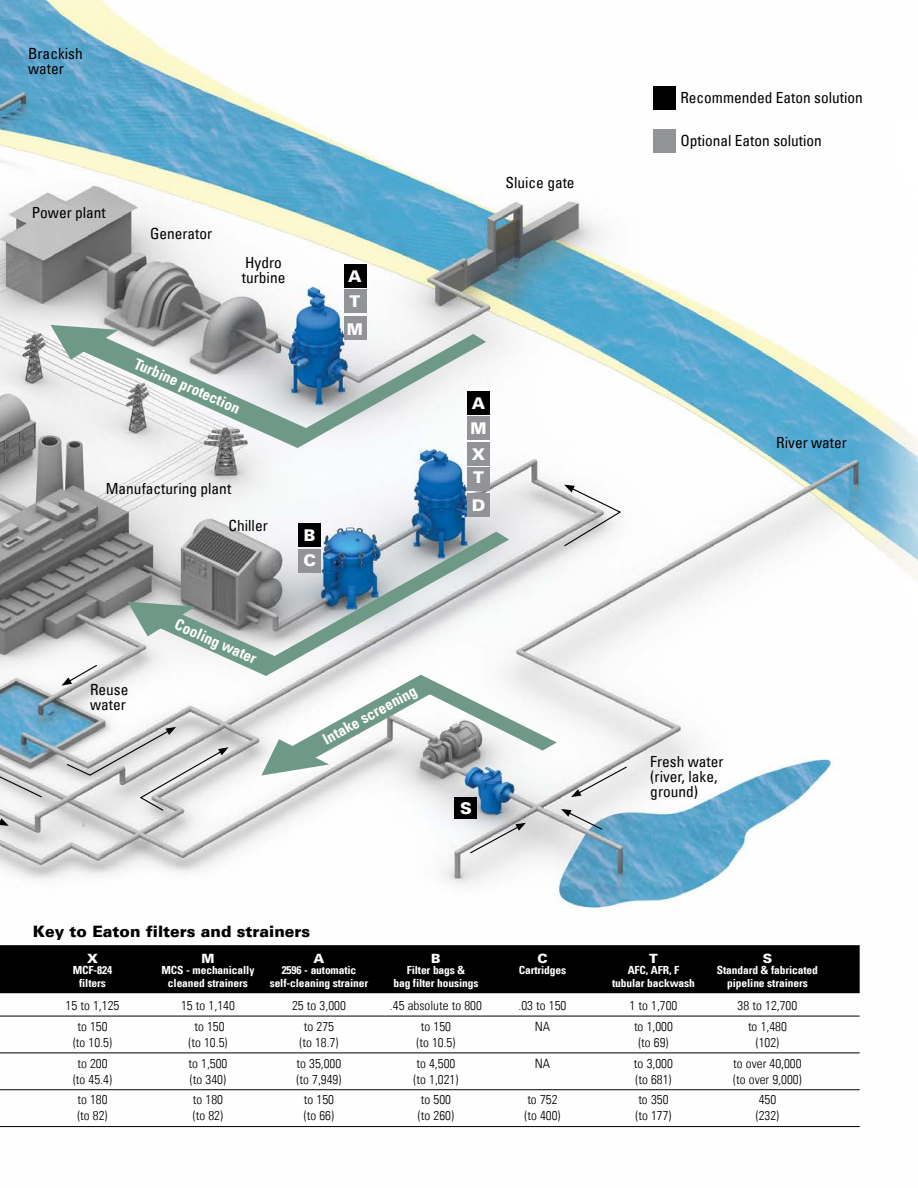
<style>
.page{position:relative;width:918px;height:1188px;background:#fff}
.page>*{position:absolute;margin:0;border:0;box-sizing:border-box;transform-origin:0 0}
.t1{font:900 16.2px/25.5px "Univers LT";color:#fff}
.t2{font:900 15.75px "Univers LT";color:#000}
.t3{font:condensed 15.3px/15px "Univers LT";color:#000}
.t4{font:700 condensed 15.3px "Univers LT";color:#fff}
.t5{font:300 condensed 12.75px "Univers LT";color:#000}
.t6{font:900 12.75px "Univers LT";color:#fff}
.t7{font:700 condensed 11.25px "Univers LT";letter-spacing:-.01em;color:#fff}
</style>
<div class="page">
<img style="left:0;top:0;width:918px;height:1128px">
<div style="left:0;top:945px;width:860px;height:48px;background:#000"></div>
<hr style="left:0;top:1016px;width:860px;height:1px;background:#000">
<hr style="left:0;top:1053px;width:860px;height:1px;background:#000">
<hr style="left:0;top:1089px;width:860px;height:1px;background:#000">
<hr style="left:0;top:1126px;width:860px;height:1px;background:#000">
<div style="left:653px;top:86px;width:22px;height:24px;background:#000"></div>
<div style="left:653px;top:129px;width:22px;height:24px;background:#919396"></div>
<svg style="left:0;top:242px;width:526px;height:226px"></svg>
<svg style="left:20px;top:316px;width:99px;height:45px"></svg>
<svg style="left:86px;top:468px;width:463px;height:231px"></svg>
<svg style="left:97px;top:593px;width:99px;height:45px;background:#9caca5"></svg>
<div style="left:467px;top:493px;width:23px;height:24px;background:#919396"></div>
<div style="left:468px;top:468px;width:22px;height:23px;background:#919396"></div>
<div style="left:468px;top:391px;width:22px;height:24px;background:#000"></div>
<div style="left:468px;top:417px;width:22px;height:23px;background:#919396"></div>
<div style="left:468px;top:442px;width:22px;height:23px;background:#919396"></div>
<svg style="left:0;top:752px;width:43px;height:74px"></svg>
<svg style="left:594px;top:809px;width:10px;height:22px"></svg>
<svg style="left:62px;top:664px;width:36px;height:22px"></svg>
<svg style="left:563px;top:485px;width:59px;height:62px"></svg>
<svg style="left:469px;top:831px;width:57px;height:23px"></svg>
<svg style="left:594px;top:765px;width:34px;height:32px"></svg>
<svg style="left:82px;top:819px;width:3px;height:8px"></svg>
<svg style="left:212px;top:658px;width:382px;height:173px"></svg>
<svg style="left:66px;top:727px;width:263px;height:85px"></svg>
<p class="t3" style="left:28px;top:45px;width:56px">Brackish water</p>
<p class="t3" style="left:32px;top:205px;width:76px">Power plant</p>
<p class="t3" style="left:150px;top:226px;width:64px">Generator</p>
<p class="t3" style="left:242px;top:255px;width:45px">Hydro turbine</p>
<p class="t4" style="left:139px;top:354px;width:116px;rotate:24deg">Turbine protection</p>
<p class="t1" style="left:348px;top:263px;width:15px">A<br>T</p>
<p class="t1" style="left:347px;top:316px;width:18px">M</p>
<p class="t3" style="left:106px;top:481px;width:127px">Manufacturing plant</p>
<p class="t3" style="left:229px;top:518px;width:41px">Chiller</p>
<p class="t3" style="left:90px;top:682px;width:40px">Reuse water</p>
<p class="t4" style="left:180px;top:615px;width:89px;rotate:24deg">Cooling water</p>
<p class="t1" style="left:303px;top:522px;width:14px">B<br>C</p>
<p class="t4" style="left:319px;top:732px;width:106px;rotate:-29deg">Intake screening</p>
<p class="t3" style="left:506px;top:175px;width:71px">Sluice gate</p>
<p class="t1" style="left:470px;top:390px;width:18px;text-align:justify">A M X</p>
<p class="t1" style="left:473px;top:465px;width:12px">T</p>
<p class="t1" style="left:472px;top:492px;width:15px">D</p>
<p class="t1" style="left:460px;top:795px;width:13px">S</p>
<p class="t2" style="left:33px;top:921px;width:279px">Key to Eaton filters and strainers</p>
<p class="t3" style="left:680px;top:90px;width:184px">Recommended Eaton solution</p>
<p class="t3" style="left:680px;top:133px;width:143px">Optional Eaton solution</p>
<p class="t3" style="left:776px;top:434px;width:72px">River water</p>
<p class="t3" style="left:650px;top:754px;width:75px">Fresh water (river, lake, ground)</p>
<p class="t6" style="left:87px;top:950px;width:12px">X</p>
<p class="t6" style="left:201px;top:950px;width:15px">M</p>
<p class="t6" style="left:314px;top:950px;width:12px">A</p>
<p class="t6" style="left:431px;top:950px;width:11px">B</p>
<p class="t6" style="left:537px;top:950px;width:12px">C</p>
<p class="t6" style="left:649px;top:950px;width:10px">T</p>
<p class="t6" style="left:763px;top:950px;width:11px">S</p>
<p class="t7" style="left:73px;top:963px;width:41px">MCF-824</p>
<p class="t7" style="left:162px;top:963px;width:94px">MCS - mechanically</p>
<p class="t7" style="left:282px;top:963px;width:76px">2596 - automatic</p>
<p class="t7" style="left:407px;top:963px;width:60px">Filter bags &amp;</p>
<p class="t7" style="left:519px;top:963px;width:49px">Cartridges</p>
<p class="t7" style="left:628px;top:963px;width:53px">AFC, AFR, F</p>
<p class="t7" style="left:717px;top:963px;width:102px">Standard &amp; fabricated</p>
<p class="t7" style="left:79px;top:976px;width:28px">filters</p>
<p class="t7" style="left:168px;top:976px;width:82px">cleaned strainers</p>
<p class="t7" style="left:270px;top:976px;width:100px">self-cleaning strainer</p>
<p class="t7" style="left:393px;top:976px;width:87px">bag filter housings</p>
<p class="t7" style="left:612px;top:976px;width:84px">tubular backwash</p>
<p class="t7" style="left:727px;top:976px;width:82px">pipeline strainers</p>
<p class="t5" style="left:66px;top:998px;width:55px">15 to 1,125</p>
<p class="t5" style="left:181px;top:998px;width:55px">15 to 1,140</p>
<p class="t5" style="left:292px;top:998px;width:55px">25 to 3,000</p>
<p class="t5" style="left:390px;top:998px;width:93px">.45 absolute to 800</p>
<p class="t5" style="left:518px;top:998px;width:49px">.03 to 150</p>
<p class="t5" style="left:629px;top:998px;width:49px">1 to 1,700</p>
<p class="t5" style="left:738px;top:998px;width:61px">38 to 12,700</p>
<p class="t5" style="left:77px;top:1019px;width:32px">to 150</p>
<p class="t5" style="left:194px;top:1019px;width:32px">to 150</p>
<p class="t5" style="left:304px;top:1019px;width:32px">to 275</p>
<p class="t5" style="left:421px;top:1019px;width:32px">to 150</p>
<p class="t5" style="left:535px;top:1019px;width:17px">NA</p>
<p class="t5" style="left:634px;top:1019px;width:40px">to 1,000</p>
<p class="t5" style="left:748px;top:1019px;width:40px">to 1,480</p>
<p class="t5" style="left:73px;top:1035px;width:40px">(to 10.5)</p>
<p class="t5" style="left:189px;top:1035px;width:40px">(to 10.5)</p>
<p class="t5" style="left:300px;top:1035px;width:40px">(to 18.7)</p>
<p class="t5" style="left:416px;top:1035px;width:40px">(to 10.5)</p>
<p class="t5" style="left:638px;top:1035px;width:32px">(to 69)</p>
<p class="t5" style="left:756px;top:1035px;width:25px">(102)</p>
<p class="t5" style="left:77px;top:1055px;width:32px">to 200</p>
<p class="t5" style="left:188px;top:1055px;width:40px">to 1,500</p>
<p class="t5" style="left:297px;top:1055px;width:46px">to 35,000</p>
<p class="t5" style="left:416px;top:1055px;width:40px">to 4,500</p>
<p class="t5" style="left:535px;top:1055px;width:17px">NA</p>
<p class="t5" style="left:634px;top:1055px;width:40px">to 3,000</p>
<p class="t5" style="left:733px;top:1055px;width:70px">to over 40,000</p>
<p class="t5" style="left:73px;top:1071px;width:40px">(to 45.4)</p>
<p class="t5" style="left:190px;top:1071px;width:37px">(to 340)</p>
<p class="t5" style="left:297px;top:1071px;width:46px">(to 7,949)</p>
<p class="t5" style="left:414px;top:1071px;width:46px">(to 1,021)</p>
<p class="t5" style="left:635px;top:1071px;width:37px">(to 681)</p>
<p class="t5" style="left:733px;top:1071px;width:70px">(to over 9,000)</p>
<p class="t5" style="left:77px;top:1092px;width:32px">to 180</p>
<p class="t5" style="left:193px;top:1092px;width:32px">to 180</p>
<p class="t5" style="left:304px;top:1092px;width:32px">to 150</p>
<p class="t5" style="left:421px;top:1092px;width:32px">to 500</p>
<p class="t5" style="left:527px;top:1092px;width:32px">to 752</p>
<p class="t5" style="left:638px;top:1092px;width:32px">to 350</p>
<p class="t5" style="left:759px;top:1092px;width:19px">450</p>
<p class="t5" style="left:77px;top:1108px;width:32px">(to 82)</p>
<p class="t5" style="left:193px;top:1108px;width:32px">(to 82)</p>
<p class="t5" style="left:304px;top:1108px;width:32px">(to 66)</p>
<p class="t5" style="left:418px;top:1108px;width:37px">(to 260)</p>
<p class="t5" style="left:524px;top:1108px;width:37px">(to 400)</p>
<p class="t5" style="left:635px;top:1108px;width:37px">(to 177)</p>
<p class="t5" style="left:756px;top:1108px;width:25px">(232)</p>
</div>
